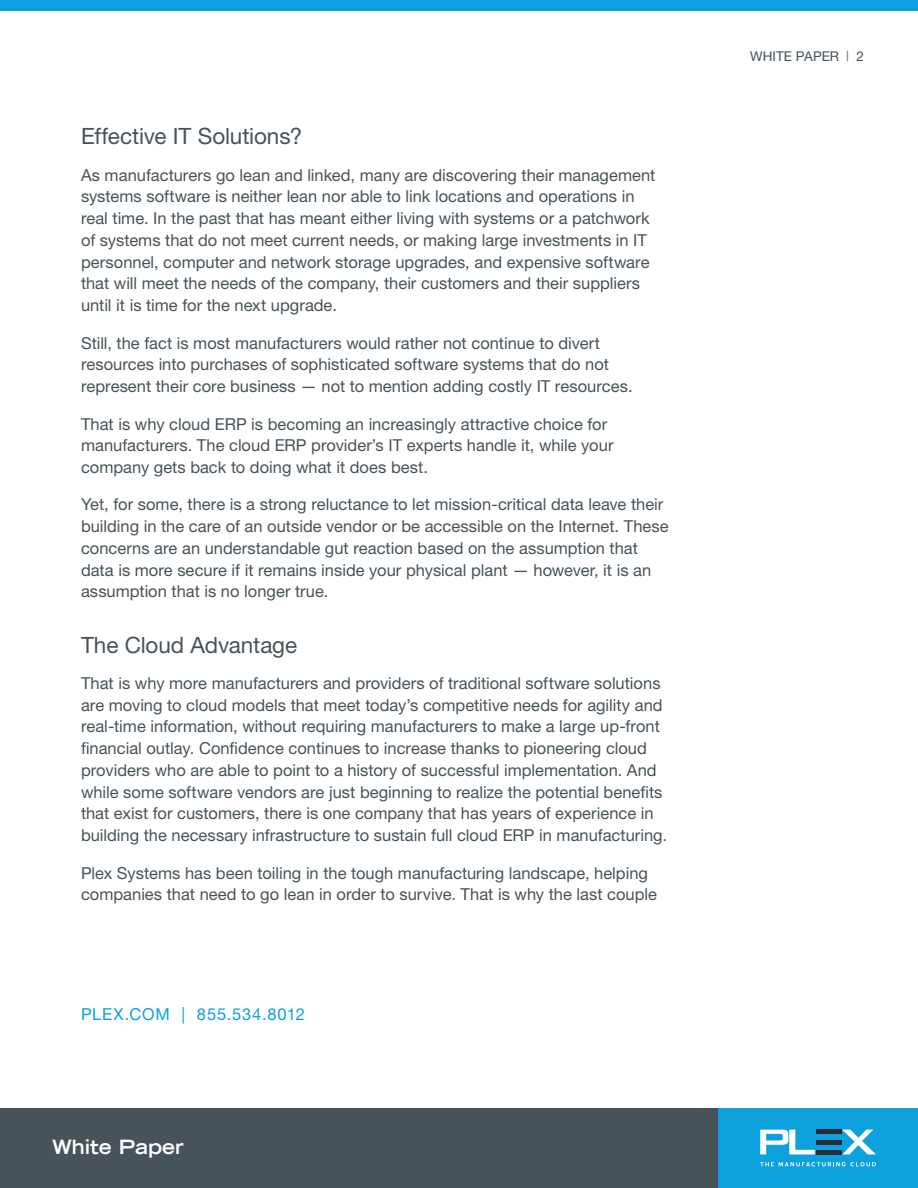
<style>
.page{position:relative;width:918px;height:1188px;background:#fff}
.page>*{position:absolute;margin:0;border:0;box-sizing:border-box;transform-origin:0 0}
.subhead{font:22.5px "Helvetica Neue LT Pro";letter-spacing:-.005em;color:#475359}
.t1{font:700 expanded 19.5px "Trade Gothic LT";color:#fff}
.copy{font:16.5px/21.8px "Helvetica Neue LT Pro";color:#475359}
.t2{font:16.5px "Helvetica Neue LT Pro";letter-spacing:.05em;color:#0ca0dc}
.asset{font:13.5px "Helvetica Neue LT Pro";letter-spacing:.005em;color:#475359}
.s1{font-size:10.5px}
</style>
<div class="page">
<div style="left:0;top:1108px;width:735px;height:80px;background:#475359"></div>
<div style="left:718px;top:1108px;width:200px;height:80px;background:#0ca0dc"></div>
<svg style="left:760px;top:1130px;width:55px;height:24px"></svg>
<svg style="left:842px;top:1130px;width:34px;height:24px"></svg>
<hr style="left:816px;top:1150px;width:25px;height:4px;background:#282a38">
<hr style="left:816px;top:1130px;width:25px;height:4px;background:#282a38">
<div style="left:816px;top:1140px;width:25px;height:5px;background:#282a38"></div>
<svg style="left:760px;top:1162px;width:116px;height:4px"></svg>
<div style="left:0;top:0;width:918px;height:11px;background:#0ca0dc"></div>
<p class="subhead" style="left:81px;top:122px;width:223px">Effective IT Solutions?</p>
<p class="copy" style="left:81px;top:164px;width:576px">As manufacturers go lean and linked, many are discovering their management systems software is neither lean nor able to link locations and operations in real time. In the past that has meant either living with systems or a patchwork of systems that do not meet current needs, or making large investments in IT personnel, computer and network storage upgrades, and expensive software that will meet the needs of the company, their customers and their suppliers until it is time for the next upgrade.</p>
<p class="copy" style="left:81px;top:331px;width:553px">Still, the fact is most manufacturers would rather not continue to divert resources into purchases of sophisticated software systems that do not represent their core business — not to mention adding costly IT resources.</p>
<p class="copy" style="left:81px;top:412px;width:534px">That is why cloud ERP is becoming an increasingly attractive choice for manufacturers. The cloud ERP provider’s IT experts handle it, while your company gets back to doing what it does best.</p>
<p class="copy" style="left:81px;top:493px;width:589px">Yet, for some, there is a strong reluctance to let mission-critical data leave their building in the care of an outside vendor or be accessible on the Internet. These concerns are an understandable gut reaction based on the assumption that data is more secure if it remains inside your physical plant — however, it is an assumption that is no longer true.</p>
<p class="subhead" style="left:81px;top:631px;width:218px">The Cloud Advantage</p>
<p class="copy" style="left:81px;top:672px;width:588px">That is why more manufacturers and providers of traditional software solutions are moving to cloud models that meet today’s competitive needs for agility and real-time information, without requiring manufacturers to make a large up-front financial outlay. Confidence continues to increase thanks to pioneering cloud providers who are able to point to a history of successful implementation. And while some software vendors are just beginning to realize the potential benefits that exist for customers, there is one company that has years of experience in building the necessary infrastructure to sustain full cloud ERP in manufacturing.</p>
<p class="copy" style="left:81px;top:861px;width:578px">Plex Systems has been toiling in the tough manufacturing landscape, helping companies that need to go lean in order to survive. That is why the last couple</p>
<p class="t2" style="left:81px;top:1004px;width:226px">PLEX.COM | 855.534.8012</p>
<p class="t1" style="left:52px;top:1134px;width:133px">White Paper</p>
<p class="asset" style="left:750px;top:48px;width:115px">WHITE PAPER <span class="s1">|</span> 2</p>
</div>
